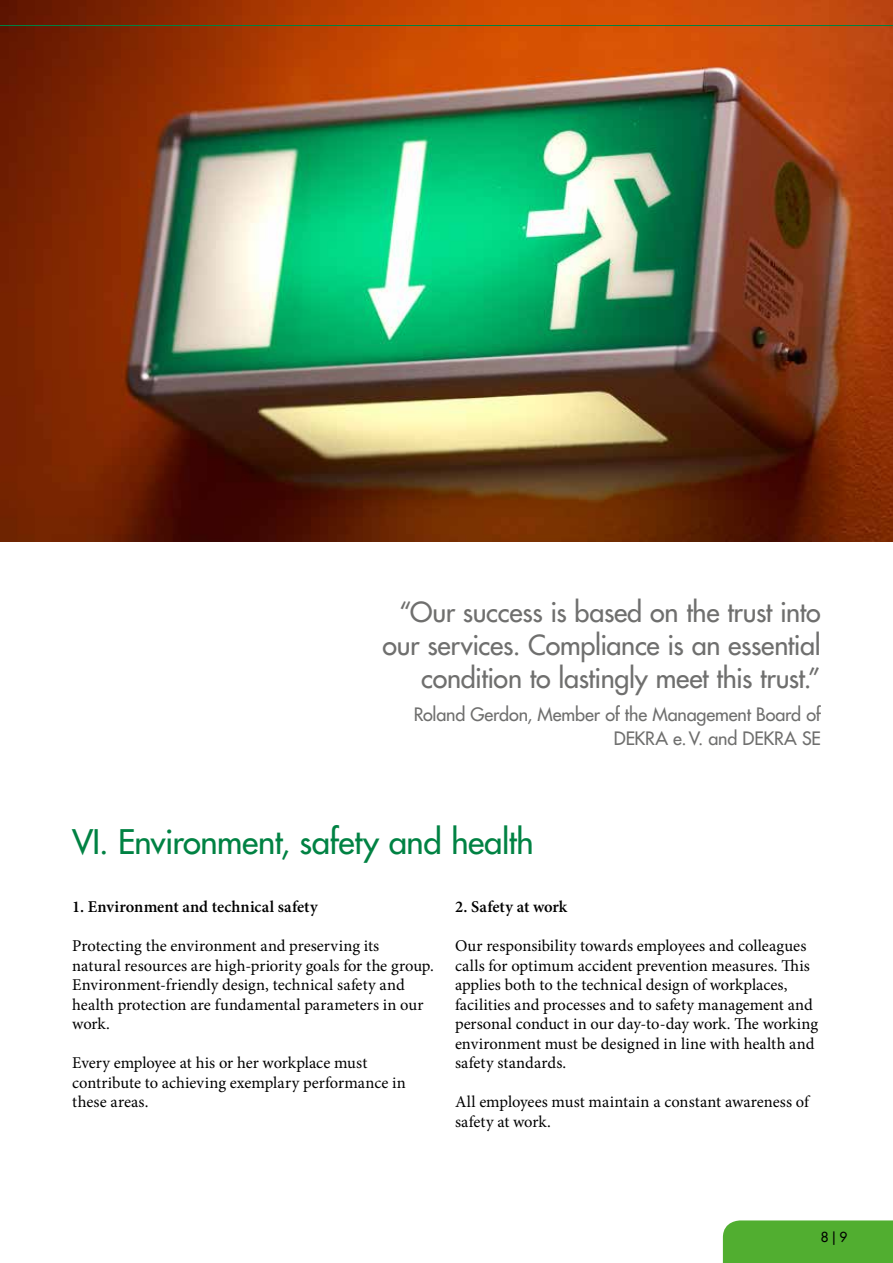
<style>
.page{position:relative;width:893px;height:1263px;background:#fff}
.page>*{position:absolute;margin:0;border:0;box-sizing:border-box;transform-origin:0 0}
.t1{font:500 33px "Futura Std";letter-spacing:-.015em;color:#008243}
.t2{font:500 27px/33px "Futura Std";letter-spacing:-.015em;color:#6f6f6e;text-align:right}
.t3{font:500 18px/24px "Futura Std";letter-spacing:-.01em;color:#6f6f6e;text-align:right}
.t4{font:16.5px/19.5px "Minion Pro";color:#000}
.t5{font:600 16.5px "Minion Pro";letter-spacing:.005em;color:#000}
.t6{font:500 13.5px "Futura Std";color:#000}
</style>
<div class="page">
<div style="left:723px;top:1220px;width:170px;height:43px;background:#51ae30"></div>
<img style="left:0;top:0;width:893px;height:541px">
<hr style="left:0;top:25px;width:893px;height:1px;background:#008243">
<h2 class="t2" style="left:383px;top:596px;width:439px">“Our success is based on the trust into our services. Compliance is an essential condition to lastingly meet this trust.”</h2>
<p class="t3" style="left:414px;top:702px;width:408px">Roland Gerdon, Member of the Management Board of<br>DEKRA e.V. and DEKRA SE</p>
<h1 class="t1" style="left:72px;top:821px;width:463px">VI. Environment, safety and health</h1>
<p class="t5" style="left:72px;top:897px;width:247px">1. Environment and technical safety</p>
<p class="t4" style="left:72px;top:936px;width:363px">Protecting the environment and preserving its<br>natural resources are high-priority goals for the group.<br>Environment-friendly design, technical safety and health protection are fundamental parameters in our work.</p>
<p class="t4" style="left:72px;top:1053px;width:335px">Every employee at his or her workplace must contribute to achieving exemplary performance in these areas.</p>
<p class="t5" style="left:455px;top:897px;width:114px">2. Safety at work</p>
<p class="t4" style="left:455px;top:936px;width:365px">Our responsibility towards employees and colleagues calls for optimum accident prevention measures. This applies both to the technical design of workplaces, facilities and processes and to safety management and personal conduct in our day-to-day work. The working environment must be designed in line with health and safety standards.</p>
<p class="t4" style="left:455px;top:1092px;width:355px">All employees must maintain a constant awareness of safety at work.</p>
<p class="t6" style="left:821px;top:1229px;width:28px">8|9</p>
</div>
